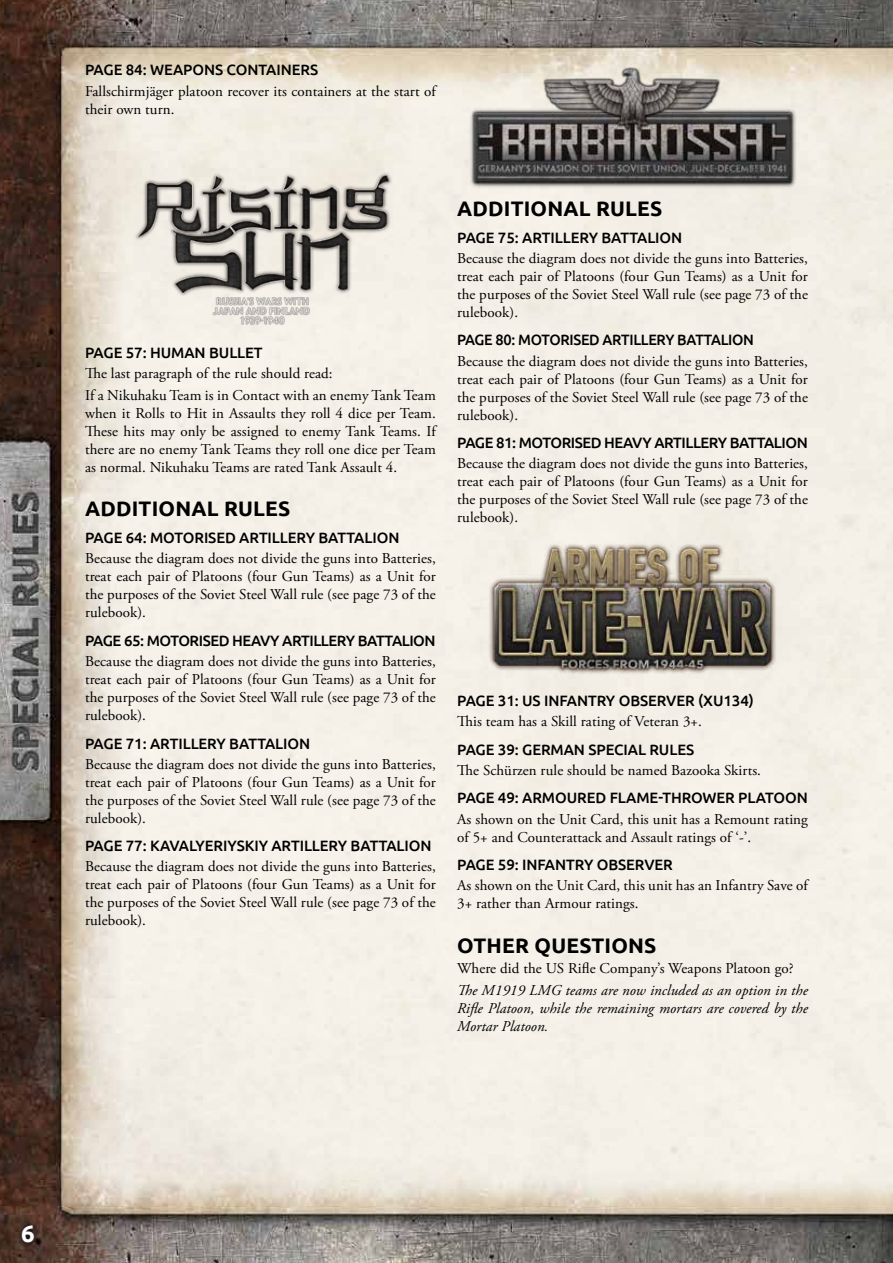
<style>
.page{position:relative;width:893px;height:1263px;background:#fff}
.page>*{position:absolute;margin:0;border:0;box-sizing:border-box;transform-origin:0 0}
.t1{font:700 24px "Ubuntu";color:#fff}
.t2{font:700 21px "Ubuntu";letter-spacing:.01em;color:#000}
.t3{font:15px/18px "Adobe Garamond Pro";letter-spacing:.005em;color:#000;text-align:justify}
.t4{font:500 15px "Ubuntu";letter-spacing:-.005em;color:#000}
.t5{font:italic 15px/18px "Adobe Garamond Pro";letter-spacing:.005em;color:#000;text-align:justify}
.t6{font:500 15px "Ubuntu";letter-spacing:-.03em;color:#000}
</style>
<div class="page">
<img style="left:0;top:0;width:893px;height:1263px">
<svg style="left:15px;top:1218px;width:26px;height:32px"></svg>
<img style="left:85px;top:149px;width:372px;height:182px">
<img style="left:457px;top:64px;width:351px;height:127px">
<img style="left:457px;top:529px;width:351px;height:148px">
<p class="t4" style="left:85px;top:61px;width:235px">PAGE 84: WEAPONS CONTAINERS</p>
<p class="t3" style="left:85px;top:82px;width:352px">Fallschirmjäger platoon recover its containers at the start of their own turn.</p>
<p class="t4" style="left:85px;top:343px;width:179px">PAGE 57: HUMAN BULLET</p>
<p class="t3" style="left:85px;top:363px;width:352px;line-height:22.2px">The last paragraph of the rule should read:<br>If a Nikuhaku Team is in Contact with an enemy Tank Team</p>
<p class="t3" style="left:85px;top:405px;width:352px">when it Rolls to Hit in Assaults they roll 4 dice per Team.<br>These hits may only be assigned to enemy Tank Teams. If there are no enemy Tank Teams they roll one dice per Team as normal. Nikuhaku Teams are rated Tank Assault 4.</p>
<h2 class="t2" style="left:85px;top:496px;width:207px">ADDITIONAL RULES</h2>
<p class="t4" style="left:85px;top:528px;width:316px">PAGE 64: MOTORISED ARTILLERY BATTALION</p>
<p class="t3" style="left:85px;top:550px;width:352px">Because the diagram does not divide the guns into Batteries, treat each pair of Platoons (four Gun Teams) as a Unit for the purposes of the Soviet Steel Wall rule (see page 73 of the rulebook).</p>
<p class="t6" style="left:85px;top:631px;width:352px">PAGE 65: MOTORISED HEAVY ARTILLERY BATTALION</p>
<p class="t3" style="left:85px;top:653px;width:352px">Because the diagram does not divide the guns into Batteries, treat each pair of Platoons (four Gun Teams) as a Unit for the purposes of the Soviet Steel Wall rule (see page 73 of the rulebook).</p>
<p class="t4" style="left:85px;top:734px;width:227px">PAGE 71: ARTILLERY BATTALION</p>
<p class="t3" style="left:85px;top:755px;width:352px">Because the diagram does not divide the guns into Batteries, treat each pair of Platoons (four Gun Teams) as a Unit for the purposes of the Soviet Steel Wall rule (see page 73 of the rulebook).</p>
<p class="t4" style="left:85px;top:836px;width:348px">PAGE 77: KAVALYERIYSKIY ARTILLERY BATTALION</p>
<p class="t3" style="left:85px;top:858px;width:352px">Because the diagram does not divide the guns into Batteries, treat each pair of Platoons (four Gun Teams) as a Unit for the purposes of the Soviet Steel Wall rule (see page 73 of the rulebook).</p>
<h2 class="t2" style="left:457px;top:196px;width:207px">ADDITIONAL RULES</h2>
<p class="t4" style="left:457px;top:228px;width:227px">PAGE 75: ARTILLERY BATTALION</p>
<p class="t3" style="left:457px;top:249px;width:352px">Because the diagram does not divide the guns into Batteries, treat each pair of Platoons (four Gun Teams) as a Unit for the purposes of the Soviet Steel Wall rule (see page 73 of the rulebook).</p>
<p class="t4" style="left:457px;top:331px;width:298px">PAGE 80: MOTORISED ARTILLERY BATTALION</p>
<p class="t3" style="left:457px;top:352px;width:352px">Because the diagram does not divide the guns into Batteries, treat each pair of Platoons (four Gun Teams) as a Unit for the purposes of the Soviet Steel Wall rule (see page 73 of the rulebook).</p>
<p class="t6" style="left:457px;top:433px;width:352px">PAGE 81: MOTORISED HEAVY ARTILLERY BATTALION</p>
<p class="t3" style="left:457px;top:455px;width:352px">Because the diagram does not divide the guns into Batteries, treat each pair of Platoons (four Gun Teams) as a Unit for the purposes of the Soviet Steel Wall rule (see page 73 of the rulebook).</p>
<p class="t4" style="left:457px;top:691px;width:298px">PAGE 31: US INFANTRY OBSERVER (XU134)</p>
<p class="t3" style="left:457px;top:713px;width:246px">This team has a Skill rating of Veteran 3+.</p>
<p class="t4" style="left:457px;top:740px;width:238px">PAGE 39: GERMAN SPECIAL RULES</p>
<p class="t3" style="left:457px;top:762px;width:305px">The Schürzen rule should be named Bazooka Skirts.</p>
<p class="t4" style="left:457px;top:789px;width:352px">PAGE 49: ARMOURED FLAME‑THROWER PLATOON</p>
<p class="t3" style="left:457px;top:810px;width:352px">As shown on the Unit Card, this unit has a Remount rating of 5+ and Counterattack and Assault ratings of ‘-’.</p>
<p class="t4" style="left:457px;top:855px;width:217px">PAGE 59: INFANTRY OBSERVER</p>
<p class="t3" style="left:457px;top:877px;width:352px">As shown on the Unit Card, this unit has an Infantry Save of<br>3+ rather than Armour ratings.</p>
<h2 class="t2" style="left:457px;top:932px;width:201px">OTHER QUESTIONS</h2>
<p class="t3" style="left:457px;top:959px;width:338px">Where did the US Rifle Company’s Weapons Platoon go?</p>
<p class="t5" style="left:457px;top:982px;width:352px">The M1919 LMG teams are now included as an option in the Rifle Platoon, while the remaining mortars are covered by the Mortar Platoon.</p>
<h1 class="t1" style="left:21px;top:1218px;width:15px">6</h1>
</div>
